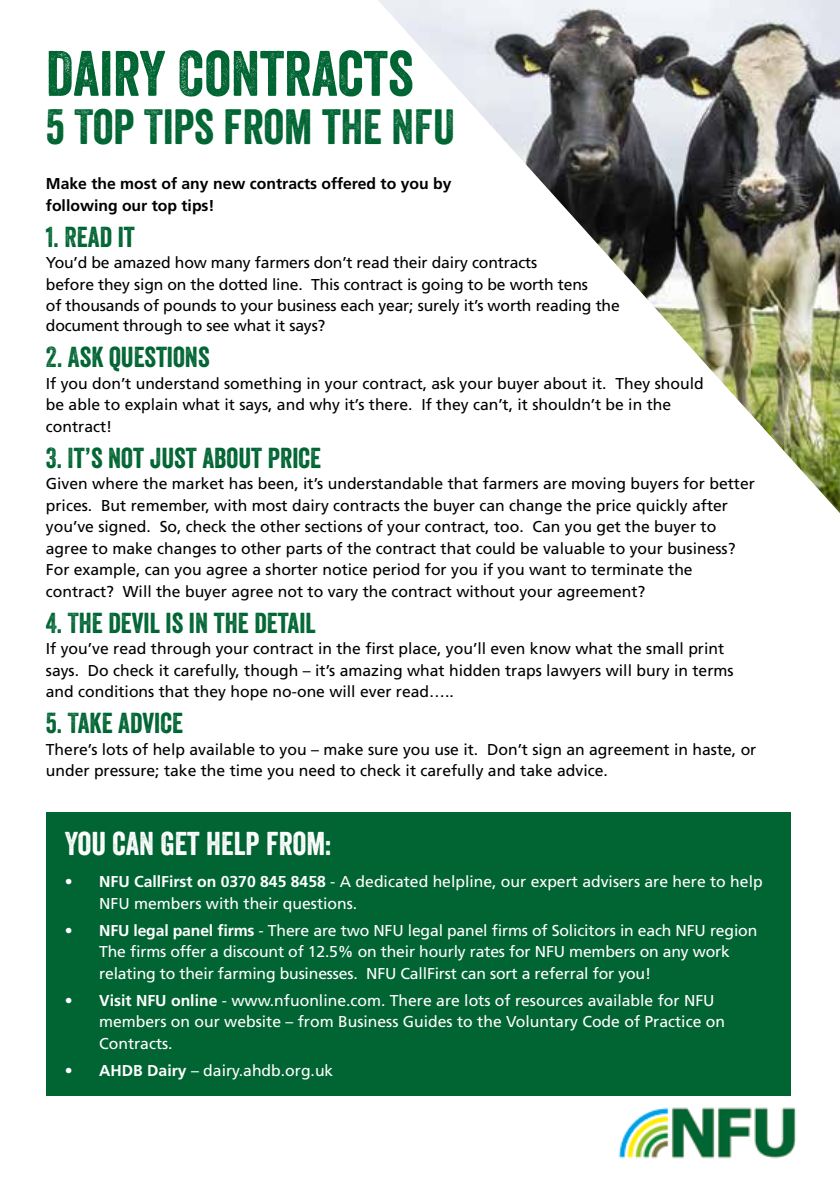
<style>
.page{position:relative;width:840px;height:1191px;background:#fff}
.page>*{position:absolute;margin:0;border:0;box-sizing:border-box;transform-origin:0 0}
.t1{font:62px "Veneer";color:#006533}
.t2{font:48px "Veneer";color:#006533}
.t3{font:32px "Veneer";color:#fff}
.t4{font:28px "Veneer";color:#006533}
.t5{font:15.8px/21.4px "Frutiger LT Std";color:#000}
.t6{font:15.8px/21.4px "Frutiger LT Std";color:#fff}
.t7{font:700 15.8px/21.4px "Frutiger LT Std";color:#000}
.s1{font-weight:700}
</style>
<div class="page">
<img style="left:378px;top:0;width:461px;height:512px">
<div style="left:47px;top:811px;width:743px;height:284px;background:#006533"></div>
<img style="left:618px;top:1107px;width:178px;height:52px">
<h1 class="t1" style="left:46px;top:36px;width:369px">DAIRY CONTRACTS</h1>
<h2 class="t2" style="left:46px;top:97px;width:410px">5 TOP TIPS FROM THE NFU</h2>
<p class="t7" style="left:46px;top:173px;width:407px">Make the most of any new contracts offered to you by following our top tips!</p>
<h3 class="t4" style="left:46px;top:220px;width:90px">1. READ IT</h3>
<p class="t5" style="left:46px;top:252px;width:575px">You’d be amazed how many farmers don’t read their dairy contracts<br>before they sign on the dotted line. This contract is going to be worth tens<br>of thousands of pounds to your business each year; surely it’s worth reading the document through to see what it says?</p>
<h3 class="t4" style="left:46px;top:340px;width:165px">2. ASK QUESTIONS</h3>
<p class="t5" style="left:46px;top:373px;width:659px">If you don’t understand something in your contract, ask your buyer about it. They should be able to explain what it says, and why it’s there. If they can’t, it shouldn’t be in the contract!</p>
<h3 class="t4" style="left:46px;top:441px;width:277px">3. IT’S NOT JUST ABOUT PRICE</h3>
<p class="t5" style="left:46px;top:473px;width:710px">Given where the market has been, it’s understandable that farmers are moving buyers for better prices. But remember, with most dairy contracts the buyer can change the price quickly after you’ve signed. So, check the other sections of your contract, too. Can you get the buyer to agree to make changes to other parts of the contract that could be valuable to your business?<br>For example, can you agree a shorter notice period for you if you want to terminate the contract? Will the buyer agree not to vary the contract without your agreement?</p>
<h3 class="t4" style="left:46px;top:605px;width:271px">4. THE DEVIL IS IN THE DETAIL</h3>
<p class="t5" style="left:46px;top:638px;width:688px">If you’ve read through your contract in the first place, you’ll even know what the small print says. Do check it carefully, though – it’s amazing what hidden traps lawyers will bury in terms and conditions that they hope no-one will ever read…..</p>
<h3 class="t4" style="left:46px;top:706px;width:139px">5. TAKE ADVICE</h3>
<p class="t5" style="left:46px;top:738px;width:711px">There’s lots of help available to you – make sure you use it. Don’t sign an agreement in haste, or under pressure; take the time you need to check it carefully and take advice.</p>
<h3 class="t3" style="left:65px;top:824px;width:268px">YOU CAN GET HELP FROM:</h3>
<p class="t6" style="left:99px;top:871px;width:664px;text-indent:-34px"><span class="s1">• NFU CallFirst on 0370 845 8458</span> - A dedicated helpline, our expert advisers are here to help<br>NFU members with their questions.</p>
<p class="t6" style="left:99px;top:919px;width:659px;text-indent:-34px"><span class="s1">• NFU legal panel firms</span> - There are two NFU legal panel firms of Solicitors in each NFU region<br>The firms offer a discount of 12.5% on their hourly rates for NFU members on any work relating to their farming businesses. NFU CallFirst can sort a referral for you!</p>
<p class="t6" style="left:99px;top:989px;width:627px;text-indent:-34px"><span class="s1">• Visit NFU online</span> - www.nfuonline.com. There are lots of resources available for NFU members on our website – from Business Guides to the Voluntary Code of Practice on<br>Contracts.</p>
<p class="t6" style="left:65px;top:1059px;width:270px"><span class="s1">• AHDB Dairy</span> – dairy.ahdb.org.uk</p>
</div>
